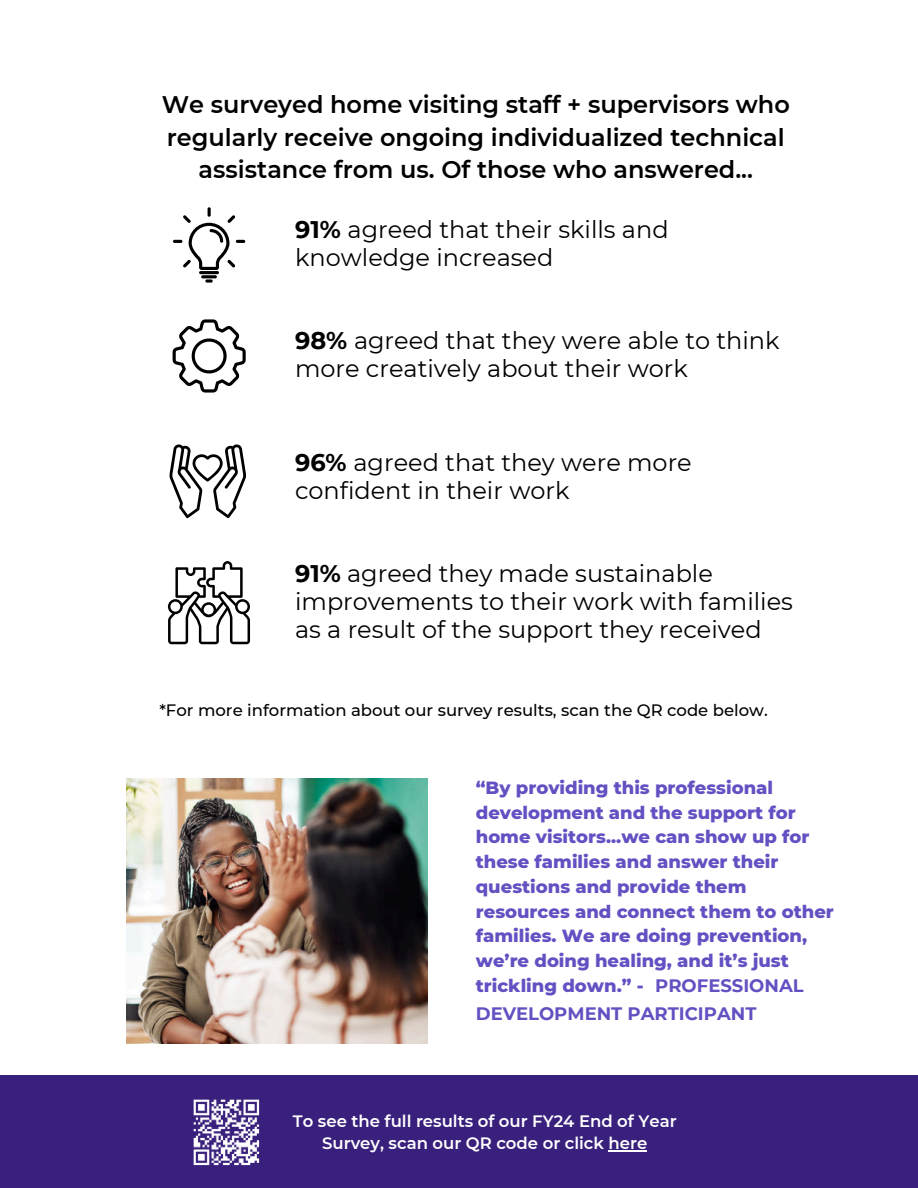
<style>
.page{position:relative;width:918px;height:1188px;background:#fff}
.page>*{position:absolute;margin:0;border:0;box-sizing:border-box;transform-origin:0 0}
.t1{font:24px/28.2px "Montserrat";color:#000}
.t2{font:600 24px/32.7px "Montserrat";color:#000;text-align:center}
.t3{font:800 18px/24.8px "Montserrat";color:#6450c2}
.t4{font:700 18px "Montserrat";color:#6450c2}
.t5{font:600 16.5px/22.5px "Montserrat";color:#fff;text-align:center}
.t6{font:500 16.5px "Montserrat";color:#000}
.s1{font-weight:700}
</style>
<div class="page">
<svg style="left:173px;top:207px;width:72px;height:76px"></svg>
<svg style="left:173px;top:319px;width:73px;height:74px"></svg>
<svg style="left:168px;top:561px;width:82px;height:83px"></svg>
<svg style="left:170px;top:444px;width:76px;height:74px"></svg>
<div style="left:0;top:1075px;width:918px;height:113px;background:#39207c"></div>
<img style="left:193px;top:1099px;width:67px;height:67px">
<img style="left:127px;top:779px;width:301px;height:264px">
<hr style="left:609px;top:1150px;width:38px;height:1px;background:#fff">
<p class="t2" style="left:162px;top:87px;width:630px">We surveyed home visiting staff + supervisors who regularly receive ongoing individualized technical assistance from us. Of those who answered...</p>
<p class="t1" style="left:295px;top:215px;width:375px"><span class="s1">91%</span> agreed that their skills and knowledge increased</p>
<p class="t1" style="left:295px;top:326px;width:486px"><span class="s1">98%</span> agreed that they were able to think more creatively about their work</p>
<p class="t1" style="left:295px;top:448px;width:398px"><span class="s1">96%</span> agreed that they were more confident in their work</p>
<p class="t1" style="left:295px;top:558px;width:499px"><span class="s1">91%</span> agreed they made sustainable improvements to their work with families as a result of the support they received</p>
<p class="t6" style="left:159px;top:699px;width:610px">*For more information about our survey results, scan the QR code below.</p>
<p class="t3" style="left:476px;top:774px;width:360px">“By providing this professional development and the support for home visitors...we can show up for these families and answer their questions and provide them resources and connect them to other families. We are doing prevention, we’re doing healing, and it’s just trickling down.” -</p>
<p class="t4" style="left:476px;top:1000px;width:282px">DEVELOPMENT PARTICIPANT</p>
<p class="t4" style="left:655px;top:973px;width:150px">PROFESSIONAL</p>
<p class="t5" style="left:293px;top:1109px;width:385px">To see the full results of our FY24 End of Year<br>Survey, scan our QR code or click here</p>
</div>
